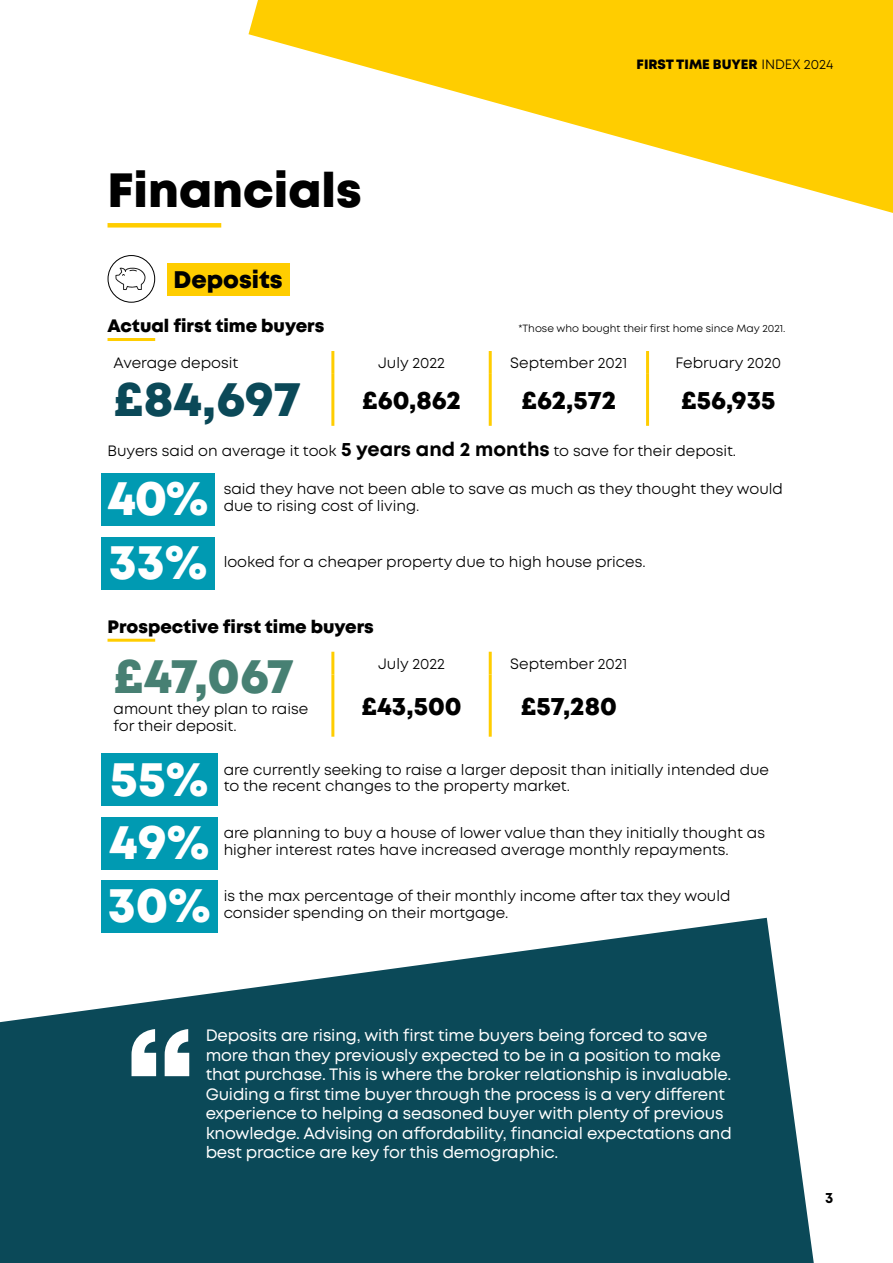
<style>
.page{position:relative;width:893px;height:1263px;background:#fff}
.page>*{position:absolute;margin:0;border:0;box-sizing:border-box;transform-origin:0 0}
.t1{font:800 49.2px "Mont";color:#fff}
.t2{font:800 49.2px "Mont";color:#0b4958}
.t3{font:800 49.2px "Mont";color:#478073}
.t4{font:800 48px "Mont";color:#000}
.t5{font:800 25.5px "Mont";color:#000}
.t6{font:800 24px "Mont";color:#000}
.t7{font:800 18px "Mont";color:#000}
.t8{font:16.5px/19.5px "Mont";letter-spacing:-.01em;color:#fff}
.t9{font:15px/16.5px "Mont";color:#000}
.t10{font:700 15px "Mont";color:#000}
.t11{font:800 13.5px "Mont";color:#000}
.t12{font:10.5px "Mont";color:#000}
.s1{font-weight:400}
.s2{font-size:25.5px;color:#000}
.s3{font-weight:700;font-size:19.5px}
</style>
<div class="page">
<svg style="left:248px;top:0;width:645px;height:213px;fill:#ffcd00"></svg>
<div style="left:108px;top:223px;width:113px;height:5px;background:#ffcd00"></div>
<div style="left:167px;top:264px;width:122px;height:32px;background:#ffcd00"></div>
<hr style="left:108px;top:338px;width:47px;height:3px;background:#ffcd00">
<div style="left:101px;top:753px;width:117px;height:53px;background:#009ab2"></div>
<div style="left:101px;top:817px;width:117px;height:52px;background:#009ab2"></div>
<div style="left:101px;top:880px;width:117px;height:53px;background:#009ab2"></div>
<svg style="left:0;top:918px;width:814px;height:345px;fill:#0b4958"></svg>
<hr style="left:331px;top:351px;width:3px;height:23px;background:#ffcd00">
<hr style="left:489px;top:351px;width:3px;height:23px;background:#ffcd00">
<hr style="left:646px;top:351px;width:3px;height:23px;background:#ffcd00">
<hr style="left:331px;top:374px;width:3px;height:52px;background:#ffcd00">
<hr style="left:489px;top:374px;width:3px;height:52px;background:#ffcd00">
<hr style="left:646px;top:374px;width:3px;height:52px;background:#ffcd00">
<hr style="left:108px;top:639px;width:47px;height:3px;background:#ffcd00">
<hr style="left:331px;top:652px;width:3px;height:23px;background:#ffcd00">
<hr style="left:489px;top:652px;width:3px;height:23px;background:#ffcd00">
<hr style="left:331px;top:675px;width:3px;height:62px;background:#ffcd00">
<hr style="left:489px;top:675px;width:3px;height:62px;background:#ffcd00">
<svg style="left:132px;top:1029px;width:57px;height:47px"></svg>
<svg style="left:108px;top:255px;width:47px;height:48px"></svg>
<div style="left:101px;top:473px;width:114px;height:53px;background:#009ab2"></div>
<div style="left:101px;top:537px;width:114px;height:53px;background:#009ab2"></div>
<h2 class="t4" style="left:108px;top:159px;width:256px">Financials</h2>
<p class="t11" style="left:637px;top:56px;width:198px">FIRST TIME BUYER <span class="s1">INDEX 2024</span></p>
<h3 class="t6" style="left:174px;top:263px;width:111px">Deposits</h3>
<p class="t7" style="left:108px;top:314px;width:218px">Actual first time buyers</p>
<p class="t12" style="left:518px;top:322px;width:268px">*Those who bought their first home since May 2021.</p>
<p class="t9" style="left:114px;top:354px;width:126px">Average deposit</p>
<p class="t9" style="left:378px;top:354px;width:68px">July 2022</p>
<p class="t9" style="left:510px;top:354px;width:119px">September 2021</p>
<p class="t9" style="left:676px;top:354px;width:107px">February 2020</p>
<h1 class="t2" style="left:114px;top:366px;width:349px">£84,697 <span class="s2">£60,862</span></h1>
<h3 class="t5" style="left:522px;top:384px;width:96px">£62,572</h3>
<h3 class="t5" style="left:681px;top:384px;width:96px">£56,935</h3>
<p class="t9" style="left:108px;top:443px;width:630px">Buyers said on average it took <span class="s3">5 years and 2 months</span> to save for their deposit.</p>
<h1 class="t1" style="left:108px;top:465px;width:103px">40%</h1>
<p class="t9" style="left:224px;top:481px;width:561px">said they have not been able to save as much as they thought they would due to rising cost of living.</p>
<h1 class="t1" style="left:109px;top:530px;width:100px">33%</h1>
<p class="t9" style="left:224px;top:553px;width:423px">looked for a cheaper property due to high house prices.</p>
<p class="t7" style="left:108px;top:615px;width:268px">Prospective first time buyers</p>
<h1 class="t3" style="left:114px;top:644px;width:182px">£47,067</h1>
<p class="t9" style="left:114px;top:701px;width:196px">amount they plan to raise for their deposit.</p>
<p class="t9" style="left:378px;top:655px;width:68px">July 2022</p>
<p class="t9" style="left:510px;top:655px;width:119px">September 2021</p>
<h3 class="t5" style="left:361px;top:689px;width:102px">£43,500</h3>
<h3 class="t5" style="left:521px;top:689px;width:97px">£57,280</h3>
<h1 class="t1" style="left:110px;top:746px;width:100px">55%</h1>
<p class="t9" style="left:224px;top:761px;width:547px">are currently seeking to raise a larger deposit than initially intended due to the recent changes to the property market.</p>
<h1 class="t1" style="left:109px;top:809px;width:102px">49%</h1>
<p class="t9" style="left:224px;top:825px;width:543px">are planning to buy a house of lower value than they initially thought as higher interest rates have increased average monthly repayments.</p>
<h1 class="t1" style="left:108px;top:873px;width:105px">30%</h1>
<p class="t9" style="left:224px;top:888px;width:508px">is the max percentage of their monthly income after tax they would consider spending on their mortgage.</p>
<p class="t8" style="left:206px;top:1025px;width:528px">Deposits are rising, with first time buyers being forced to save more than they previously expected to be in a position to make that purchase. This is where the broker relationship is invaluable.<br>Guiding a first time buyer through the process is a very different experience to helping a seasoned buyer with plenty of previous knowledge. Advising on affordability, financial expectations and best practice are key for this demographic.</p>
<p class="t10" style="left:825px;top:1188px;width:10px">3</p>
</div>
